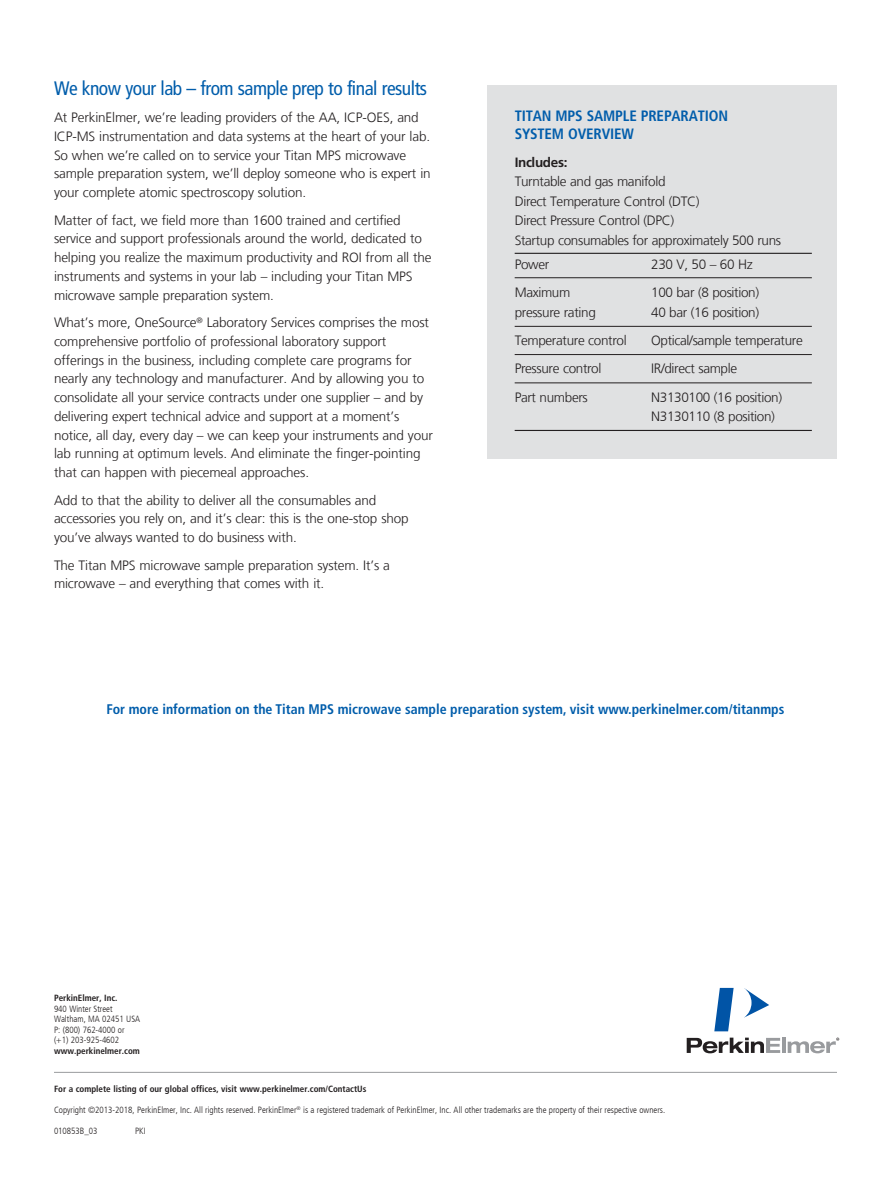
<style>
.page{position:relative;width:891px;height:1188px;background:#fff}
.page>*{position:absolute;margin:0;border:0;box-sizing:border-box;transform-origin:0 0}
.Body_Copy{font:condensed 19.5px "Frutiger LT Com";letter-spacing:-.025em;color:#015dab}
.Body_Copy-2{font:700 condensed 15px/18px "Frutiger LT Com";letter-spacing:-.01em;color:#015dab}
.t1{font:700 condensed 13.95px "Frutiger LT Com";color:#015dab}
.Body_Copy-3{font:300 13.5px/18.8px "Frutiger LT Com";letter-spacing:-.01em;color:#231f20}
.Signoff_Address{font:300 condensed 9px/10.5px "Frutiger LT Com";color:#231f20}
.Signoff_Address-2{font:700 condensed 9px "Frutiger LT Com";color:#231f20}
.s1{font-weight:700}
</style>
<div class="page">
<div style="left:488px;top:85px;width:349px;height:374px;background:#e0e1e2"></div>
<svg style="left:687px;top:1038px;width:93px;height:15px"></svg>
<hr style="left:782px;top:1038px;width:4px;height:15px;background:#999b9e">
<svg style="left:744px;top:988px;width:25px;height:30px"></svg>
<svg style="left:714px;top:988px;width:20px;height:43px"></svg>
<svg style="left:788px;top:1038px;width:51px;height:15px"></svg>
<hr style="left:54px;top:1072px;width:783px;height:1px;background:#999b9e">
<hr style="left:515px;top:430px;width:297px;height:1px;background:#231f20">
<hr style="left:515px;top:253px;width:297px;height:1px;background:#231f20">
<hr style="left:515px;top:277px;width:297px;height:1px;background:#231f20">
<hr style="left:515px;top:326px;width:297px;height:1px;background:#231f20">
<hr style="left:515px;top:354px;width:297px;height:1px;background:#231f20">
<hr style="left:515px;top:383px;width:297px;height:1px;background:#231f20">
<p class="Body_Copy" style="left:54px;top:76px;width:375px">We know your lab – from sample prep to final results</p>
<p class="Body_Copy-3" style="left:54px;top:108px;width:378px">At PerkinElmer, we’re leading providers of the AA, ICP-OES, and ICP-MS instrumentation and data systems at the heart of your lab.<br>So when we’re called on to service your Titan MPS microwave sample preparation system, we’ll deploy someone who is expert in your complete atomic spectroscopy solution.</p>
<p class="Body_Copy-3" style="left:54px;top:211px;width:379px">Matter of fact, we field more than 1600 trained and certified service and support professionals around the world, dedicated to helping you realize the maximum productivity and ROI from all the instruments and systems in your lab – including your Titan MPS microwave sample preparation system.</p>
<p class="Body_Copy-3" style="left:54px;top:313px;width:381px">What’s more, OneSource<sup>®</sup> Laboratory Services comprises the most comprehensive portfolio of professional laboratory support offerings in the business, including complete care programs for nearly any technology and manufacturer. And by allowing you to consolidate all your service contracts under one supplier – and by delivering expert technical advice and support at a moment’s notice, all day, every day – we can keep your instruments and your lab running at optimum levels. And eliminate the finger-pointing that can happen with piecemeal approaches.</p>
<p class="Body_Copy-3" style="left:54px;top:491px;width:356px">Add to that the ability to deliver all the consumables and accessories you rely on, and it’s clear: this is the one-stop shop you’ve always wanted to do business with.</p>
<p class="Body_Copy-3" style="left:54px;top:556px;width:337px">The Titan MPS microwave sample preparation system. It’s a microwave – and everything that comes with it.</p>
<p class="Body_Copy-2" style="left:515px;top:107px;width:215px">TITAN MPS SAMPLE PREPARATION<br>SYSTEM OVERVIEW</p>
<p class="Body_Copy-3" style="left:515px;top:153px;width:268px;line-height:19.5px"><span class="s1">Includes:<br></span>Turntable and gas manifold<br>Direct Temperature Control (DTC)<br>Direct Pressure Control (DPC)<br>Startup consumables for approximately 500 runs</p>
<p class="Body_Copy-3" style="left:515px;top:255px;width:36px">Power</p>
<p class="Body_Copy-3" style="left:651px;top:255px;width:103px">230 V, 50 – 60 Hz</p>
<p class="Body_Copy-3" style="left:515px;top:283px;width:57px">Maximum</p>
<p class="Body_Copy-3" style="left:651px;top:283px;width:110px">100 bar (8 position)</p>
<p class="Body_Copy-3" style="left:515px;top:303px;width:83px">pressure rating</p>
<p class="Body_Copy-3" style="left:651px;top:303px;width:110px">40 bar (16 position)</p>
<p class="Body_Copy-3" style="left:515px;top:331px;width:114px">Temperature control</p>
<p class="Body_Copy-3" style="left:651px;top:331px;width:153px">Optical/sample temperature</p>
<p class="Body_Copy-3" style="left:515px;top:359px;width:88px">Pressure control</p>
<p class="Body_Copy-3" style="left:651px;top:359px;width:88px">IR/direct sample</p>
<p class="Body_Copy-3" style="left:515px;top:388px;width:75px">Part numbers</p>
<p class="Body_Copy-3" style="left:651px;top:387px;width:133px;line-height:19.5px">N3130100 (16 position)<br>N3130110 (8 position)</p>
<p class="t1" style="left:107px;top:700px;width:679px">For more information on the Titan MPS microwave sample preparation system, visit www.perkinelmer.com/titanmps</p>
<p class="Signoff_Address" style="left:54px;top:993px;width:88px"><span class="s1">PerkinElmer, Inc.<br></span>940 Winter Street<br>Waltham, MA 02451 USA</p>
<p class="Signoff_Address" style="left:54px;top:1024px;width:72px">P: (800) 762-4000 or</p>
<p class="Signoff_Address" style="left:54px;top:1035px;width:67px">(+1) 203-925-4602</p>
<p class="Signoff_Address-2" style="left:54px;top:1045px;width:87px">www.perkinelmer.com</p>
<p class="Signoff_Address-2" style="left:54px;top:1083px;width:314px">For a complete listing of our global offices, visit www.perkinelmer.com/ContactUs</p>
<p class="Signoff_Address" style="left:54px;top:1105px;width:613px">Copyright ©2013-2018, PerkinElmer, Inc. All rights reserved. PerkinElmer<sup>®</sup> is a registered trademark of PerkinElmer, Inc. All other trademarks are the property of their respective owners.</p>
<p class="Signoff_Address" style="left:54px;top:1126px;width:45px">010853B_03</p>
<p class="Signoff_Address" style="left:135px;top:1126px;width:12px">PKI</p>
</div>
